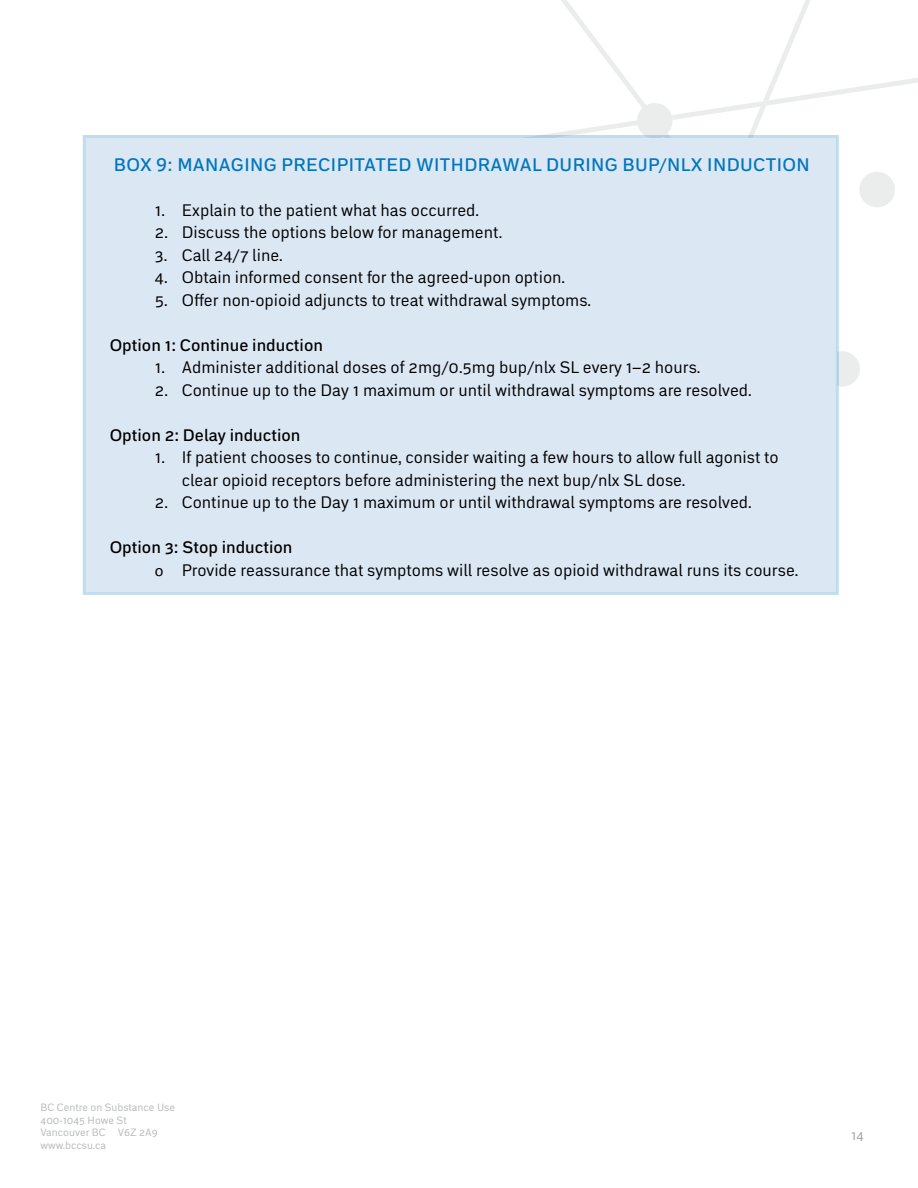
<style>
.page{position:relative;width:918px;height:1188px;background:#fff}
.page>*{position:absolute;margin:0;border:0;box-sizing:border-box;transform-origin:0 0}
.t1{font:500 18px "Embarcadero MVB Pro";letter-spacing:.02em;color:#0077be}
.t2{font:16.5px/22.5px "Embarcadero MVB Pro";color:#000}
.t3{font:500 16.5px "Embarcadero MVB Pro";color:#000}
.t4{font:13.5px "Embarcadero MVB Pro";color:#a3a7a9}
.t5{font:10.5px/12.6px "Embarcadero MVB Pro";color:#b7b9bb}
.s1{font-weight:500}
.s2{font-family:"Calibri"}
</style>
<div class="page">
<svg style="left:561px;top:0;width:249px;height:75px"></svg>
<svg style="left:544px;top:75px;width:374px;height:60px"></svg>
<svg style="left:839px;top:351px;width:21px;height:36px"></svg>
<svg style="left:859px;top:172px;width:36px;height:35px"></svg>
<svg style="left:637px;top:103px;width:36px;height:32px"></svg>
<div style="left:83px;top:135px;width:756px;height:460px;background:#dce7f4"></div>
<p class="t1" style="left:114px;top:151px;width:203px">BOX 9: Managing Precipi</p>
<p class="t1" style="left:355px;top:151px;width:434px">tate d With drawal During Bup/n lx In duction</p>
<p class="t2" style="left:155px;top:198px;width:326px">1. Explain to the patient what has occurred.</p>
<p class="t2" style="left:155px;top:220px;width:349px">2. Discuss the options below for management.</p>
<p class="t2" style="left:155px;top:243px;width:130px">3. Call 24/7 line.</p>
<p class="t2" style="left:155px;top:265px;width:412px">4. Obtain informed consent for the agreed-upon option.</p>
<p class="t2" style="left:155px;top:288px;width:438px">5. Offer non-opioid adjuncts to treat withdrawal symptoms.</p>
<p class="t3" style="left:110px;top:333px;width:215px">Option 1: Continue induction</p>
<p class="t2" style="left:155px;top:355px;width:547px">1. Administer additional doses of 2mg/0.5mg bup/nlx SL every 1–2 hours.</p>
<p class="t2" style="left:155px;top:378px;width:598px">2. Continue up to the Day 1 maximum or until withdrawal symptoms are resolved.</p>
<p class="t3" style="left:110px;top:423px;width:192px">Option 2: Delay induction</p>
<p class="t2" style="left:182px;top:445px;width:598px;text-indent:-27px">1. If patient chooses to continue, consider waiting a few hours to allow full agonist to clear opioid receptors before administering the next bup/nlx SL dose.</p>
<p class="t2" style="left:155px;top:490px;width:598px">2. Continue up to the Day 1 maximum or until withdrawal symptoms are resolved.</p>
<p class="t2" style="left:155px;top:535px;width:645px;text-indent:-45px"><span class="s1">Option 3: Stop induction<br></span><span class="s2">o</span> Provide reassurance that symptoms will resolve as opioid withdrawal runs its course.</p>
<p class="t5" style="left:40px;top:1101px;width:136px">BC Centre on Substance Use<br>400-1045 Howe St<br>Vancouver BC V6Z 2A9 www.bccsu.ca</p>
<p class="t4" style="left:851px;top:1126px;width:14px">14</p>
</div>
